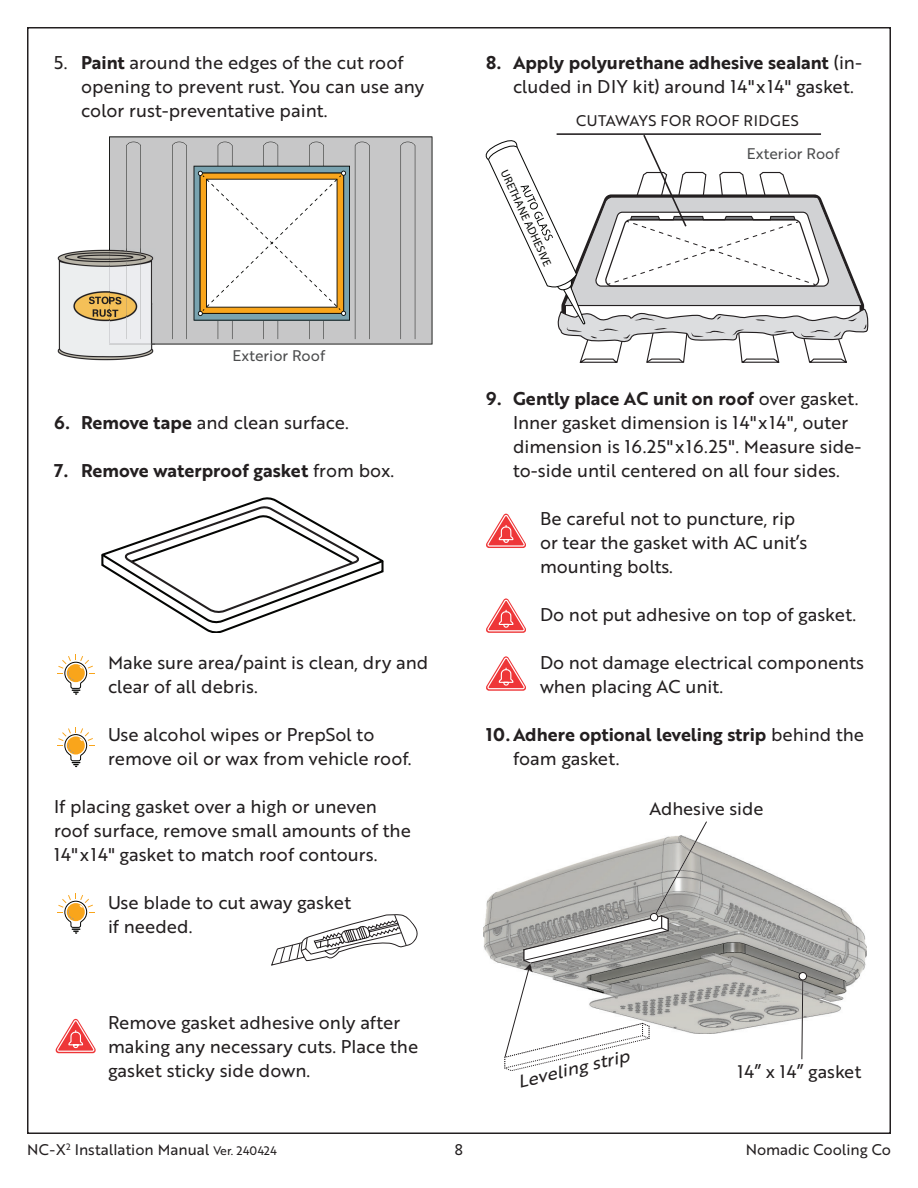
<style>
.page{position:relative;width:918px;height:1188px;background:#fff}
.page>*{position:absolute;margin:0;border:0;box-sizing:border-box;transform-origin:0 0}
._5_Indent__Tip{font:18px/24px "Brother 1816 Regular";color:#231f20}
._25_Hanging_Indent{font:18px/24px "Brother 1816 Regular";color:#231f20}
.Default_Paragraph{font:18px/24px "Brother 1816 Regular";color:#231f20}
._25_Hanging_Indent-2{font:18px/24px "Brother 1816 Bold";color:#231f20}
.t1{font:17.7px "Brother 1816 Regular";color:#231f20}
.t2{font:italic 17.25px "Brother 1816 Regular";color:#231f20;scale:1.06 1}
.Default_Paragraph-2{font:15px "Brother 1816 Regular";color:#231f20}
.t3{font:15px "Brother 1816 Regular";color:#4b4c4d}
.Default_Paragraph-3{font:15px "Brother 1816 Regular";letter-spacing:.04em;color:#231f20}
.t4{font:11.55px "Myriad Pro";color:#040503}
.s1{font-family:"Brother 1816 Bold"}
.s2{font-family:"Brother 1816 Regular"}
.s3{font-size:12px}
</style>
<div class="page">
<svg style="left:57px;top:655px;width:37px;height:40px"></svg>
<svg style="left:57px;top:727px;width:37px;height:40px"></svg>
<svg style="left:57px;top:894px;width:37px;height:40px"></svg>
<svg style="left:271px;top:914px;width:147px;height:52px"></svg>
<svg style="left:101px;top:497px;width:283px;height:135px"></svg>
<svg style="left:109px;top:136px;width:323px;height:209px;background:#bebebf"></svg>
<svg style="left:401px;top:142px;width:14px;height:197px;background:#c3c3c4"></svg>
<svg style="left:172px;top:142px;width:15px;height:197px;background:#bbbbbc"></svg>
<svg style="left:126px;top:142px;width:15px;height:106px;background:#babbbb"></svg>
<svg style="left:194px;top:142px;width:176px;height:197px"></svg>
<img style="left:57px;top:249px;width:97px;height:112px">
<img style="left:109px;top:248px;width:46px;height:97px">
<img style="left:126px;top:248px;width:15px;height:91px">
<svg style="left:56px;top:1019px;width:40px;height:34px"></svg>
<svg style="left:486px;top:514px;width:40px;height:34px"></svg>
<svg style="left:486px;top:598px;width:40px;height:35px"></svg>
<svg style="left:486px;top:656px;width:40px;height:35px"></svg>
<svg style="left:579px;top:343px;width:268px;height:20px"></svg>
<svg style="left:645px;top:358px;width:40px;height:5px"></svg>
<svg style="left:486px;top:133px;width:382px;height:210px"></svg>
<img style="left:483px;top:845px;width:384px;height:189px">
<svg style="left:799px;top:972px;width:8px;height:87px"></svg>
<svg style="left:504px;top:821px;width:203px;height:250px"></svg>
<p class="_25_Hanging_Indent" style="left:81px;top:49px;width:345px;text-indent:-27px">5. <span class="s1">Paint</span> around the edges of the cut roof opening to prevent rust. You can use any color rust-preventative paint.</p>
<p class="t3" style="left:232px;top:345px;width:94px">Exterior Roof</p>
<p class="_25_Hanging_Indent" style="left:54px;top:409px;width:296px"><span class="s1">6. Remove tape</span> and clean surface.</p>
<p class="_25_Hanging_Indent-2" style="left:54px;top:457px;width:342px">7. Remove waterproof gasket <span class="s2">from box.</span></p>
<p class="_5_Indent__Tip" style="left:108px;top:649px;width:322px">Make sure area/paint is clean, dry and clear of all debris.</p>
<p class="_5_Indent__Tip" style="left:108px;top:721px;width:305px">Use alcohol wipes or PrepSol to remove oil or wax from vehicle roof.</p>
<p class="Default_Paragraph" style="left:54px;top:793px;width:358px">If placing gasket over a high or uneven roof surface, remove small amounts of the<br>14"x14" gasket to match roof contours.</p>
<p class="_5_Indent__Tip" style="left:108px;top:889px;width:245px">Use blade to cut away gasket if needed.</p>
<p class="_5_Indent__Tip" style="left:108px;top:1009px;width:312px">Remove gasket adhesive only after making any necessary cuts. Place the gasket sticky side down.</p>
<p class="_25_Hanging_Indent" style="left:513px;top:49px;width:351px;text-indent:-27px"><span class="s1">8. Apply polyurethane adhesive sealant</span> (in&shy;cluded in DIY kit) around 14"x14" gasket.</p>
<p class="Default_Paragraph-3" style="left:576px;top:110px;width:224px">CUTAWAYS FOR ROOF RIDGES</p>
<p class="t4" style="left:511px;top:168px;width:106px;rotate:65deg">URETHANE ADHESIVE</p>
<p class="t3" style="left:747px;top:143px;width:94px">Exterior Roof</p>
<p class="_25_Hanging_Indent" style="left:513px;top:385px;width:350px;text-indent:-27px"><span class="s1">9. Gently place AC unit on roof</span> over gasket.<br>Inner gasket dimension is 14"x14", outer dimension is 16.25"x16.25". Measure side&shy;to-side until centered on all four sides.</p>
<p class="_5_Indent__Tip" style="left:540px;top:505px;width:269px">Be careful not to puncture, rip or tear the gasket with AC unit’s mounting bolts.</p>
<p class="_5_Indent__Tip" style="left:540px;top:601px;width:318px">Do not put adhesive on top of gasket.</p>
<p class="_5_Indent__Tip" style="left:540px;top:649px;width:325px">Do not damage electrical components when placing AC unit.</p>
<p class="_25_Hanging_Indent-2" style="left:513px;top:721px;width:353px;text-indent:-27px">10. Adhere optional leveling strip <span class="s2">behind the foam gasket.</span></p>
<p class="t1" style="left:650px;top:796px;width:115px">Adhesive side</p>
<p class="t2" style="left:515px;top:1069px;width:109px;rotate:-13deg">Leveling strip</p>
<p class="t1" style="left:737px;top:1059px;width:126px">14” x 14” gasket</p>
<p class="Default_Paragraph-2" style="left:27px;top:1138px;width:251px">NC-X<sup>2</sup> Installation Manual <span class="s3">Ver. 240424</span></p>
<p class="Default_Paragraph-2" style="left:455px;top:1138px;width:10px">8</p>
<p class="Default_Paragraph-2" style="left:746px;top:1138px;width:147px">Nomadic Cooling Co</p>
</div>
